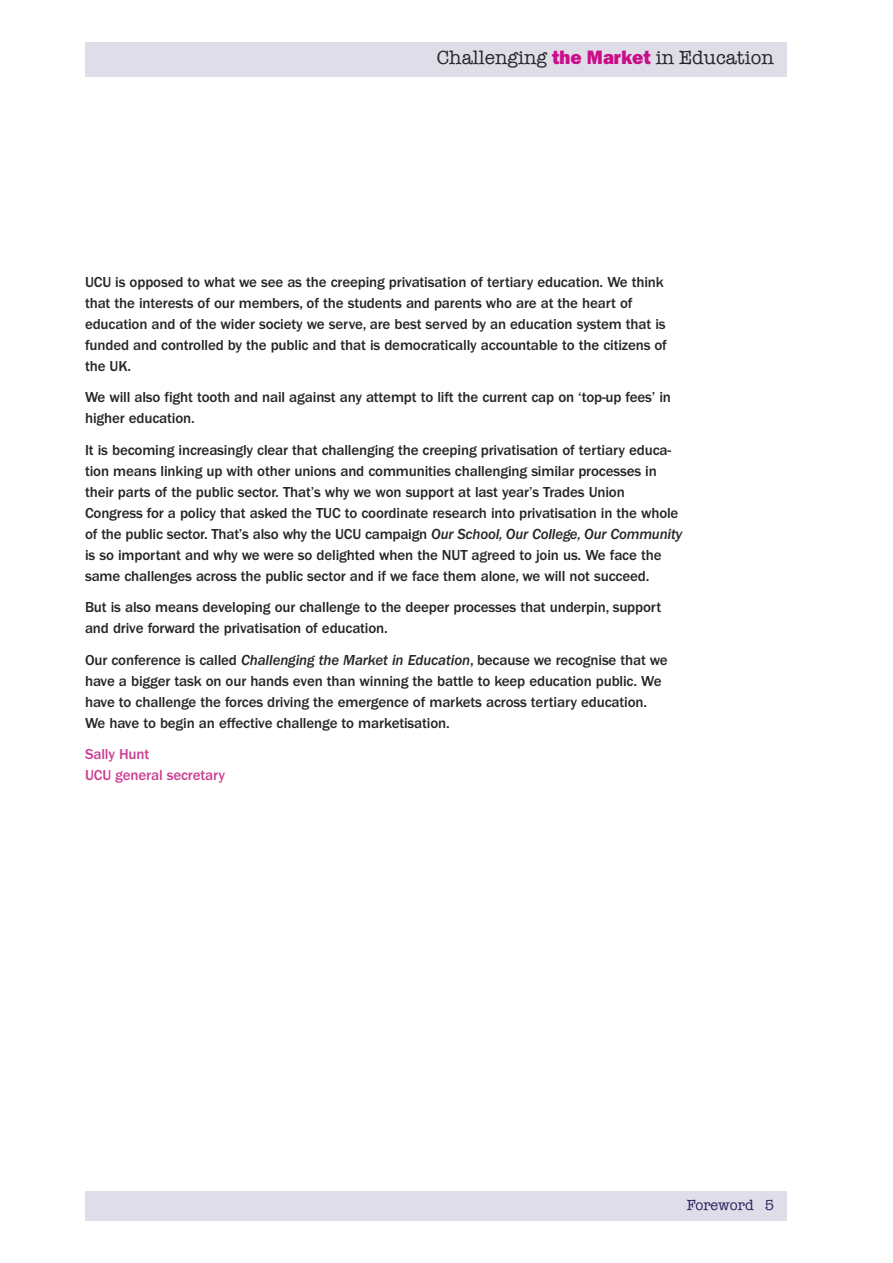
<style>
.page{position:relative;width:893px;height:1263px;background:#fff}
.page>*{position:absolute;margin:0;border:0;box-sizing:border-box;transform-origin:0 0}
.t1{font:19.5px "American Typewriter";color:#272627}
.t2{font:500 15px/21px "Franklin Gothic";letter-spacing:-.01em;color:#272627}
.t3{font:500 15px/21px "Franklin Gothic";letter-spacing:-.01em;color:#cd3e93}
.t4{font:15px "American Typewriter";color:#2b1e5d}
.s1{font-family:"Franklin Gothic";font-weight:800;color:#ca0d89}
.s2{font-style:italic}
</style>
<div class="page">
<div style="left:85px;top:43px;width:702px;height:34px;background:#dfdde7"></div>
<div style="left:85px;top:1191px;width:702px;height:29px;background:#dfdde7"></div>
<h1 class="t1" style="left:437px;top:46px;width:339px">Challenging <span class="s1">the Market</span> in Education</h1>
<p class="t2" style="left:85px;top:272px;width:583px">UCU is opposed to what we see as the creeping privatisation of tertiary education. We think that the interests of our members, of the students and parents who are at the heart of education and of the wider society we serve, are best served by an education system that is funded and controlled by the public and that is democratically accountable to the citizens of the UK.</p>
<p class="t2" style="left:85px;top:388px;width:587px">We will also fight tooth and nail against any attempt to lift the current cap on ‘top-up fees’ in higher education.</p>
<p class="t2" style="left:85px;top:440px;width:599px">It is becoming increasingly clear that challenging the creeping privatisation of tertiary educa&shy;tion means linking up with other unions and communities challenging similar processes in their parts of the public sector. That’s why we won support at last year’s Trades Union Congress for a policy that asked the TUC to coordinate research into privatisation in the whole of the public sector. That’s also why the UCU campaign <span class="s2">Our School, Our College, Our Community </span>is so important and why we were so delighted when the NUT agreed to join us. We face the same challenges across the public sector and if we face them alone, we will not succeed.</p>
<p class="t2" style="left:85px;top:598px;width:578px">But is also means developing our challenge to the deeper processes that underpin, support and drive forward the privatisation of education.</p>
<p class="t2" style="left:85px;top:650px;width:584px">Our conference is called <span class="s2">Challenging the Market in Education</span>, because we recognise that we have a bigger task on our hands even than winning the battle to keep education public. We have to challenge the forces driving the emergence of markets across tertiary education.<br>We have to begin an effective challenge to marketisation.</p>
<p class="t3" style="left:85px;top:745px;width:142px">Sally Hunt<br>UCU general secretary</p>
<p class="t4" style="left:687px;top:1196px;width:89px">Foreword 5</p>
</div>
